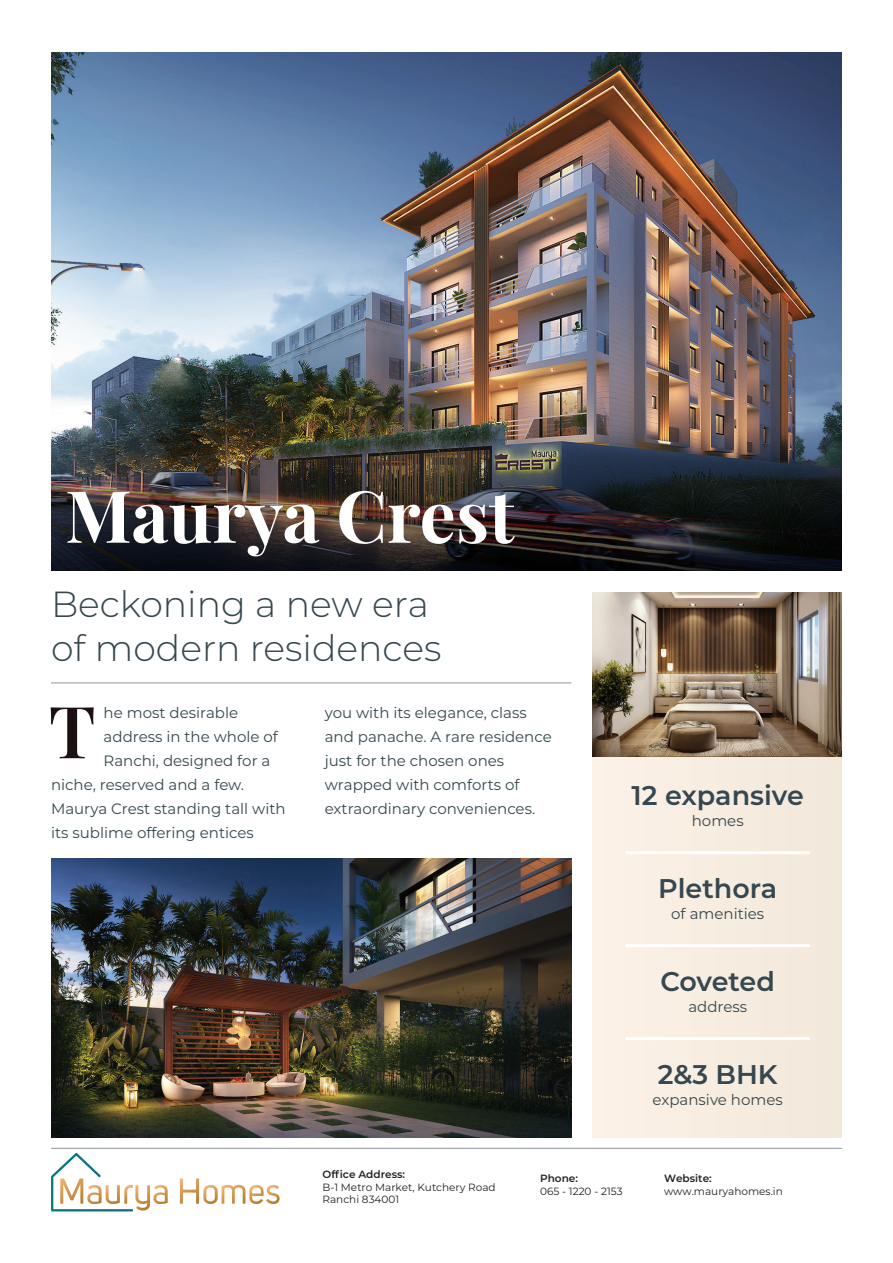
<style>
.page{position:relative;width:893px;height:1263px;background:#fff}
.page>*{position:absolute;margin:0;border:0;box-sizing:border-box;transform-origin:0 0}
.t1{font:72px "Playfair Display";color:#fff}
.t2{font:600 72px "Playfair Display";color:#1d1012}
.t3{font:300 36.3px/43.5px "Montserrat";color:#36474f}
.t4{font:600 27px "Montserrat";color:#36474f}
.t5{font:15px/24px "Montserrat";color:#36474f}
.t6{font:10.5px/12.6px "Montserrat";color:#231f20}
.t7{font:600 10.5px "Montserrat";color:#231f20}
</style>
<div class="page">
<div style="left:592px;top:637px;width:250px;height:500px;background:#f6ede0"></div>
<svg style="left:180px;top:1178px;width:100px;height:26px"></svg>
<svg style="left:51px;top:1153px;width:117px;height:58px"></svg>
<img style="left:51px;top:859px;width:520px;height:278px">
<img style="left:51px;top:52px;width:791px;height:376px">
<img style="left:51px;top:428px;width:791px;height:143px">
<img style="left:592px;top:592px;width:250px;height:164px">
<hr style="left:51px;top:682px;width:520px;height:1px;background:#939598">
<hr style="left:51px;top:1148px;width:791px;height:1px;background:#939598">
<hr style="left:625px;top:1037px;width:185px;height:3px;background:#fff">
<hr style="left:625px;top:944px;width:185px;height:3px;background:#fff">
<hr style="left:625px;top:851px;width:185px;height:3px;background:#fff">
<h1 class="t1" style="left:65px;top:459px;width:451px">Maurya Crest</h1>
<h2 class="t3" style="left:51px;top:581px;width:392px">Beckoning a new era of modern residences</h2>
<p class="t5" style="left:104px;top:700px;width:136px">he most desirable</p>
<p class="t5" style="left:104px;top:724px;width:176px">address in the whole of</p>
<p class="t5" style="left:104px;top:748px;width:168px">Ranchi, designed for a</p>
<p class="t5" style="left:51px;top:772px;width:195px">niche, reserved and a few.</p>
<p class="t5" style="left:51px;top:796px;width:236px">Maurya Crest standing tall with</p>
<p class="t5" style="left:51px;top:820px;width:204px">its sublime offering entices</p>
<h1 class="t2" style="left:49px;top:675px;width:48px">T</h1>
<p class="t5" style="left:325px;top:700px;width:229px">you with its elegance, class and panache. A rare residence just for the chosen ones wrapped with comforts of extraordinary conveniences.</p>
<h3 class="t4" style="left:632px;top:776px;width:174px">12 expansive</h3>
<p class="t5" style="left:692px;top:808px;width:53px">homes</p>
<h3 class="t4" style="left:658px;top:869px;width:121px">Plethora</h3>
<p class="t5" style="left:671px;top:901px;width:94px">of amenities</p>
<h3 class="t4" style="left:660px;top:962px;width:116px">Coveted</h3>
<p class="t5" style="left:688px;top:994px;width:60px">address</p>
<h3 class="t4" style="left:658px;top:1055px;width:121px">2&amp;3 BHK</h3>
<p class="t5" style="left:653px;top:1087px;width:132px">expansive homes</p>
<p class="t7" style="left:322px;top:1167px;width:84px">Office Address:</p>
<p class="t6" style="left:322px;top:1180px;width:175px">B-1 Metro Market, Kutchery Road<br>Ranchi 834001</p>
<p class="t7" style="left:540px;top:1171px;width:39px">Phone:</p>
<p class="t6" style="left:540px;top:1184px;width:84px">065 - 1220 - 2153</p>
<p class="t7" style="left:664px;top:1171px;width:49px">Website:</p>
<p class="t6" style="left:664px;top:1184px;width:120px">www.mauryahomes.in</p>
</div>
